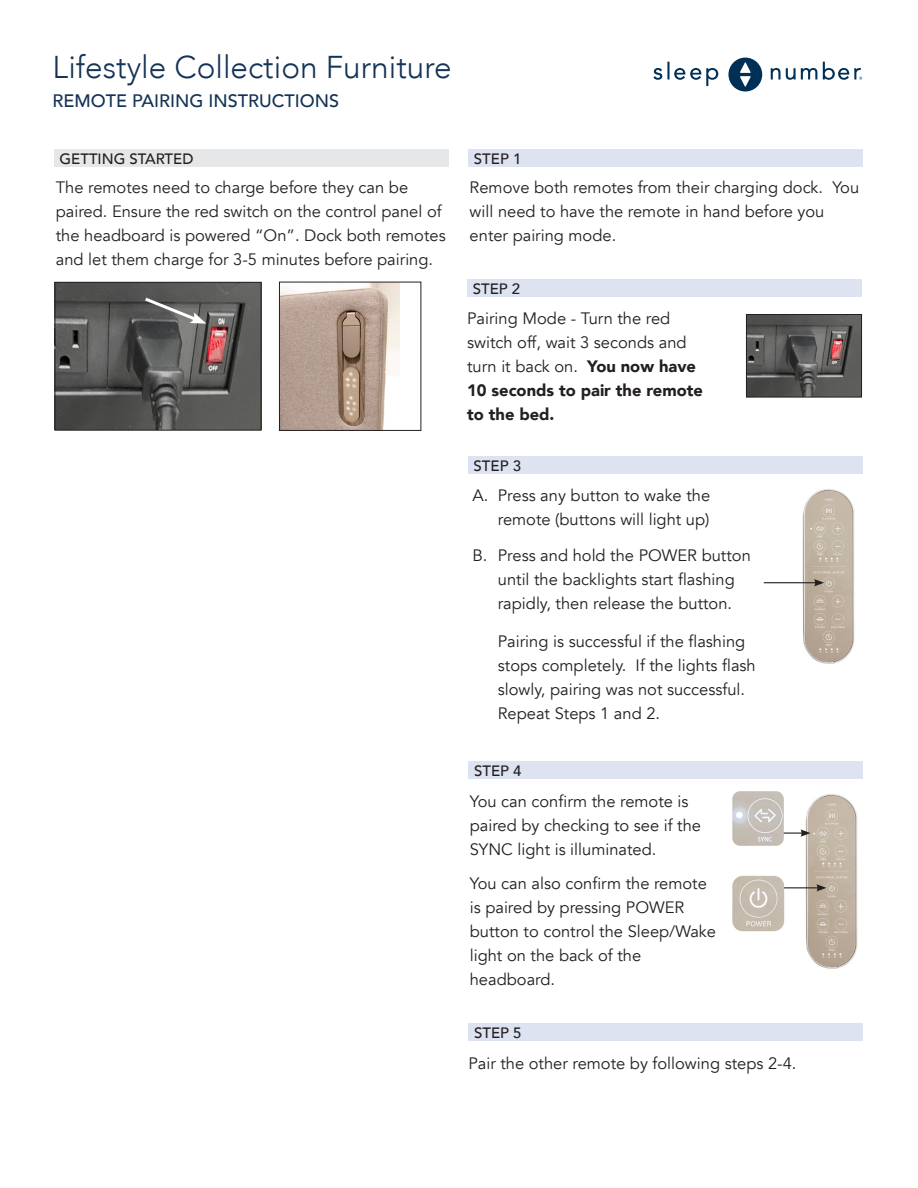
<style>
.page{position:relative;width:918px;height:1188px;background:#fff}
.page>*{position:absolute;margin:0;border:0;box-sizing:border-box;transform-origin:0 0}
.t1{font:300 31.5px "Avenir";color:#143356}
.t2{font:500 18px "Avenir";color:#143356}
.t3{font:16.5px/24px "Avenir";color:#231f20}
.STEP_Box{font:500 15px "Avenir";color:#231f20}
.s1{font-weight:900}
</style>
<div class="page">
<img style="left:57px;top:284px;width:202px;height:144px">
<div style="left:55px;top:282px;width:206px;height:148px;border:1px solid #231f20"></div>
<svg style="left:142px;top:295px;width:64px;height:29px;background:#70706f"></svg>
<img style="left:796px;top:794px;width:62px;height:175px">
<hr style="left:764px;top:833px;width:39px;height:1px;background:#231f20">
<svg style="left:801px;top:829px;width:10px;height:8px"></svg>
<hr style="left:780px;top:887px;width:39px;height:1px;background:#231f20">
<svg style="left:816px;top:884px;width:10px;height:8px"></svg>
<div style="left:468px;top:456px;width:394px;height:18px;background:#dde3f0"></div>
<div style="left:468px;top:761px;width:395px;height:18px;background:#dde3f0"></div>
<div style="left:54px;top:149px;width:394px;height:18px;background:#e6e7e9"></div>
<div style="left:467px;top:279px;width:394px;height:18px;background:#dde3f0"></div>
<div style="left:468px;top:149px;width:394px;height:18px;background:#dde3f0"></div>
<div style="left:469px;top:1023px;width:394px;height:18px;background:#dde3f0"></div>
<img style="left:281px;top:284px;width:118px;height:145px">
<div style="left:279px;top:282px;width:142px;height:149px;border:1px solid #231f20"></div>
<img style="left:748px;top:316px;width:112px;height:79px">
<div style="left:746px;top:314px;width:116px;height:83px;border:1px solid #231f20"></div>
<svg style="left:653px;top:58px;width:209px;height:34px"></svg>
<img style="left:732px;top:791px;width:52px;height:55px">
<img style="left:732px;top:876px;width:52px;height:55px">
<img style="left:794px;top:489px;width:61px;height:175px">
<hr style="left:764px;top:582px;width:52px;height:1px;background:#231f20">
<svg style="left:814px;top:579px;width:10px;height:7px"></svg>
<p class="t1" style="left:53px;top:49px;width:401px">Lifestyle Collection Furniture</p>
<p class="t2" style="left:53px;top:85px;width:288px">REMOTE PAIRING INSTRUCTIONS</p>
<p class="STEP_Box" style="left:60px;top:146px;width:135px">GETTING STARTED</p>
<p class="t3" style="left:56px;top:176px;width:391px">The remotes need to charge before they can be paired. Ensure the red switch on the control panel of the headboard is powered “On”. Dock both remotes and let them charge for 3-5 minutes before pairing.</p>
<p class="STEP_Box" style="left:474px;top:146px;width:49px">STEP 1</p>
<p class="t3" style="left:470px;top:176px;width:391px">Remove both remotes from their charging dock. You will need to have the remote in hand before you enter pairing mode.</p>
<p class="STEP_Box" style="left:473px;top:276px;width:49px">STEP 2</p>
<p class="t3" style="left:467px;top:306px;width:237px">Pairing Mode - Turn the red switch off, wait 3 seconds and turn it back on. <span class="s1">You now have<br>10 seconds to pair the remote to the bed.</span></p>
<p class="STEP_Box" style="left:474px;top:453px;width:49px">STEP 3</p>
<p class="t3" style="left:472px;top:484px;width:239px;text-align:right">A. Press any button to wake the remote (buttons will light up)</p>
<p class="t3" style="left:472px;top:544px;width:280px;text-align:center">B. Press and hold the POWER button until the backlights start flashing rapidly, then release the button.</p>
<p class="t3" style="left:498px;top:630px;width:259px">Pairing is successful if the flashing stops completely. If the lights flash slowly, pairing was not successful.<br>Repeat Steps 1 and 2.</p>
<p class="STEP_Box" style="left:474px;top:758px;width:49px">STEP 4</p>
<p class="t3" style="left:470px;top:789px;width:233px">You can confirm the remote is paired by checking to see if the<br>SYNC light is illuminated.</p>
<p class="t3" style="left:470px;top:872px;width:248px">You can also confirm the remote is paired by pressing POWER button to control the Sleep/Wake light on the back of the headboard.</p>
<p class="STEP_Box" style="left:474px;top:1020px;width:49px">STEP 5</p>
<p class="t3" style="left:468px;top:1052px;width:330px">Pair the other remote by following steps 2-4.</p>
</div>
